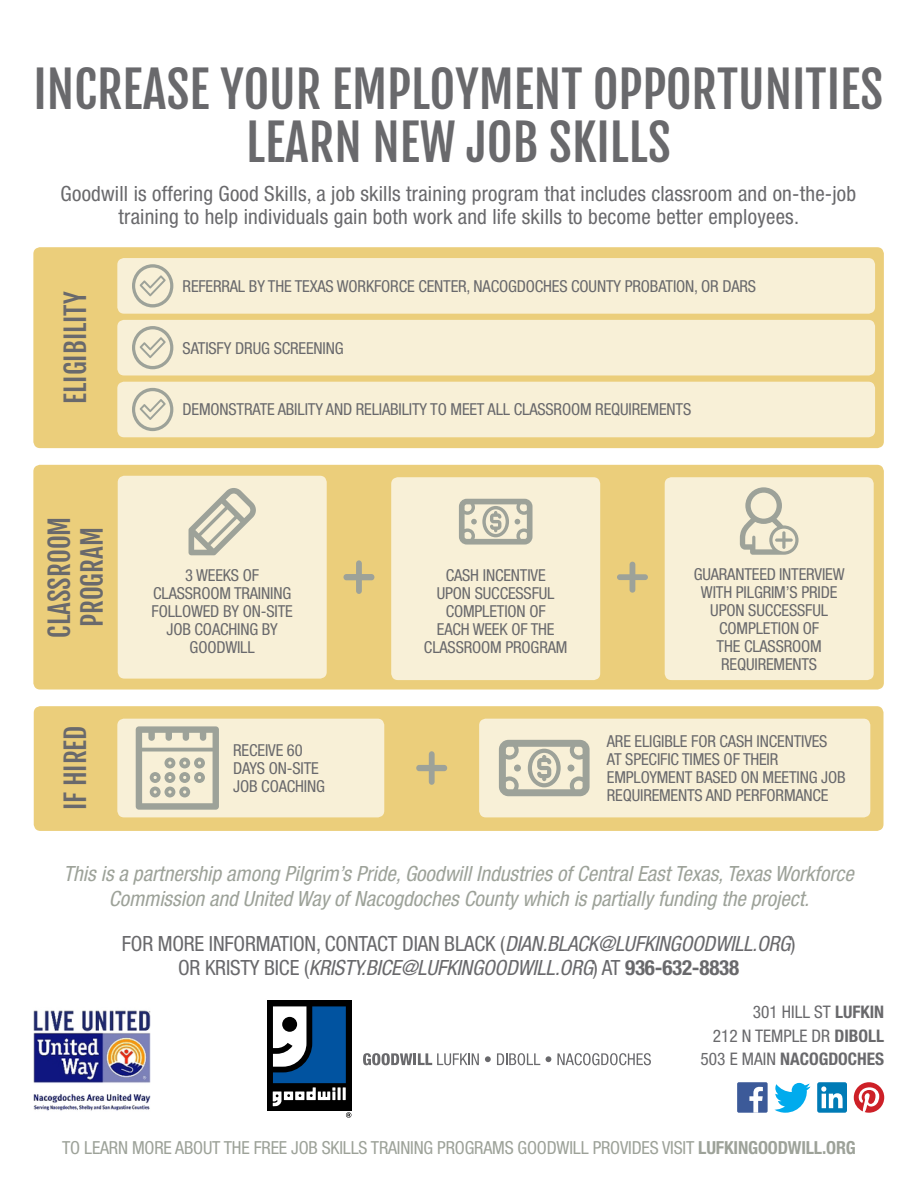
<style>
.page{position:relative;width:918px;height:1188px;background:#fff}
.page>*{position:absolute;margin:0;border:0;box-sizing:border-box;transform-origin:0 0}
.t1{font:49.8px "Fjalla One";color:#69696c}
.t2{font:27px/32.4px "Fjalla One";color:#69696c;text-align:center}
.t3{font:italic condensed 21px/25.2px "Helvetica Neue LT Std";color:#9da299;text-align:center}
.t4{font:condensed 21px/22.5px "Helvetica Neue LT Std";letter-spacing:.01em;color:#69696c;text-align:center}
.t5{font:italic condensed 21px/24px "Helvetica Neue LT Std";letter-spacing:-.01em;color:#69696c;text-align:center}
.t6{font:condensed 18px "Helvetica Neue LT Std";letter-spacing:-.01em;color:#9da299}
.t7{font:condensed 17.4px "Helvetica Neue LT Std";color:#69696c}
.t8{font:700 condensed 17.4px "Helvetica Neue LT Std";color:#69696c}
.t9{font:condensed 16.5px/18px "Helvetica Neue LT Std";letter-spacing:-.01em;color:#69696c;text-align:center}
.s1{font-style:normal}
.s2{font-weight:700;font-style:normal}
.s3{font-weight:700}
.s4{font-weight:400}
</style>
<div class="page">
<div style="left:33px;top:247px;width:851px;height:201px;background:#ebce7b;border-radius:7px"></div>
<div style="left:117px;top:258px;width:758px;height:56px;background:#f8f0d7;border-radius:7px"></div>
<svg style="left:132px;top:264px;width:41px;height:43px"></svg>
<div style="left:117px;top:320px;width:758px;height:55px;background:#f8f0d7;border-radius:7px"></div>
<svg style="left:132px;top:326px;width:41px;height:43px"></svg>
<div style="left:117px;top:382px;width:758px;height:55px;background:#f8f0d7;border-radius:7px"></div>
<svg style="left:132px;top:388px;width:41px;height:43px"></svg>
<svg style="left:363px;top:1053px;width:116px;height:12px"></svg>
<svg style="left:485px;top:1056px;width:6px;height:6px"></svg>
<svg style="left:497px;top:1053px;width:43px;height:12px"></svg>
<svg style="left:546px;top:1056px;width:5px;height:6px"></svg>
<svg style="left:557px;top:1053px;width:94px;height:12px"></svg>
<div style="left:267px;top:1001px;width:85px;height:110px;background:#000"></div>
<svg style="left:346px;top:1112px;width:5px;height:6px"></svg>
<svg style="left:273px;top:1006px;width:73px;height:100px"></svg>
<div style="left:737px;top:1082px;width:31px;height:31px;background:#3c5a99;border-radius:2px"></div>
<svg style="left:749px;top:1087px;width:14px;height:26px"></svg>
<svg style="left:774px;top:1083px;width:36px;height:30px"></svg>
<div style="left:817px;top:1082px;width:30px;height:31px;background:#007bb6;border-radius:2px"></div>
<svg style="left:821px;top:1086px;width:22px;height:22px"></svg>
<svg style="left:854px;top:1082px;width:30px;height:31px"></svg>
<div style="left:33px;top:465px;width:851px;height:225px;background:#ebce7b;border-radius:7px"></div>
<div style="left:391px;top:477px;width:209px;height:203px;background:#f8f0d7;border-radius:7px"></div>
<svg style="left:459px;top:499px;width:74px;height:46px"></svg>
<div style="left:118px;top:476px;width:209px;height:203px;background:#f8f0d7;border-radius:7px"></div>
<svg style="left:189px;top:488px;width:67px;height:67px"></svg>
<svg style="left:343px;top:560px;width:31px;height:34px"></svg>
<svg style="left:617px;top:562px;width:31px;height:31px"></svg>
<div style="left:665px;top:477px;width:209px;height:203px;background:#f8f0d7;border-radius:7px"></div>
<svg style="left:740px;top:487px;width:59px;height:68px"></svg>
<div style="left:34px;top:706px;width:850px;height:125px;background:#ebce7b;border-radius:7px"></div>
<div style="left:117px;top:719px;width:267px;height:98px;background:#f8f0d7;border-radius:7px"></div>
<svg style="left:136px;top:726px;width:83px;height:84px"></svg>
<div style="left:479px;top:719px;width:391px;height:98px;background:#f8f0d7;border-radius:7px"></div>
<svg style="left:499px;top:740px;width:91px;height:56px"></svg>
<svg style="left:416px;top:751px;width:31px;height:34px"></svg>
<img style="left:33px;top:1010px;width:118px;height:101px">
<p class="t1" style="left:34px;top:59px;width:852px">INCREASE YOUR EMPLOYMENT OPPORTUNITIES</p>
<p class="t1" style="left:246px;top:112px;width:426px">LEARN NEW JOB SKILLS</p>
<p class="t4" style="left:61px;top:182px;width:797px">Goodwill is offering Good Skills, a job skills training program that includes classroom and on-the-job training to help individuals gain both work and life skills to become better employees.</p>
<p class="t2" style="left:59px;top:404px;width:114px;rotate:-90deg">ELIGIBILITY</p>
<p class="t2" style="left:44px;top:638px;width:122px;rotate:-90deg">CLASSROOM<br>PROGRAM</p>
<p class="t2" style="left:59px;top:810px;width:86px;rotate:-90deg">IF HIRED</p>
<p class="t9" style="left:183px;top:277px;width:575px">REFERRAL BY THE TEXAS WORKFORCE CENTER, NACOGDOCHES COUNTY PROBATION, OR DARS</p>
<p class="t9" style="left:183px;top:339px;width:162px">SATISFY DRUG SCREENING</p>
<p class="t9" style="left:183px;top:400px;width:510px">DEMONSTRATE ABILITY AND RELIABILITY TO MEET ALL CLASSROOM REQUIREMENTS</p>
<p class="t9" style="left:152px;top:566px;width:143px">3 WEEKS OF<br>CLASSROOM TRAINING<br>FOLLOWED BY ON-SITE<br>JOB COACHING BY<br>GOODWILL</p>
<p class="t9" style="left:694px;top:565px;width:152px">GUARANTEED INTERVIEW<br>WITH PILGRIM’S PRIDE<br>UPON SUCCESSFUL<br>COMPLETION OF<br>THE CLASSROOM<br>REQUIREMENTS</p>
<p class="t9" style="left:424px;top:566px;width:145px">CASH INCENTIVE<br>UPON SUCCESSFUL<br>COMPLETION OF<br>EACH WEEK OF THE<br>CLASSROOM PROGRAM</p>
<p class="t9" style="left:233px;top:741px;width:93px;text-align:left">RECEIVE 60<br>DAYS ON-SITE<br>JOB COACHING</p>
<p class="t9" style="left:607px;top:732px;width:240px;text-align:left">ARE ELIGIBLE FOR CASH INCENTIVES<br>AT SPECIFIC TIMES OF THEIR<br>EMPLOYMENT BASED ON MEETING JOB<br>REQUIREMENTS AND PERFORMANCE</p>
<p class="t3" style="left:63px;top:861px;width:792px">This is a partnership among Pilgrim’s Pride, Goodwill Industries of Central East Texas, Texas Workforce<br>Commission and United Way of Nacogdoches County which is partially funding the project.</p>
<p class="t5" style="left:122px;top:932px;width:675px"><span class="s1">FOR MORE INFORMATION, CONTACT DIAN BLACK (</span>DIAN.BLACK@LUFKINGOODWILL.ORG<span class="s1">)<br>OR KRISTY BICE (</span>KRISTY.BICE@LUFKINGOODWILL.ORG<span class="s1">) AT</span> <span class="s2">936-632-8838</span></p>
<p class="t7" style="left:753px;top:1002px;width:133px">301 HILL ST <span class="s3">LUFKIN</span></p>
<p class="t7" style="left:713px;top:1026px;width:173px">212 N TEMPLE DR <span class="s3">DIBOLL</span></p>
<p class="t8" style="left:701px;top:1049px;width:185px"><span class="s4">503 E MAIN</span> NACOGDOCHES</p>
<p class="t6" style="left:62px;top:1137px;width:795px">TO LEARN MORE ABOUT THE FREE JOB SKILLS TRAINING PROGRAMS GOODWILL PROVIDES VISIT <span class="s3">LUFKINGOODWILL.ORG</span></p>
</div>
